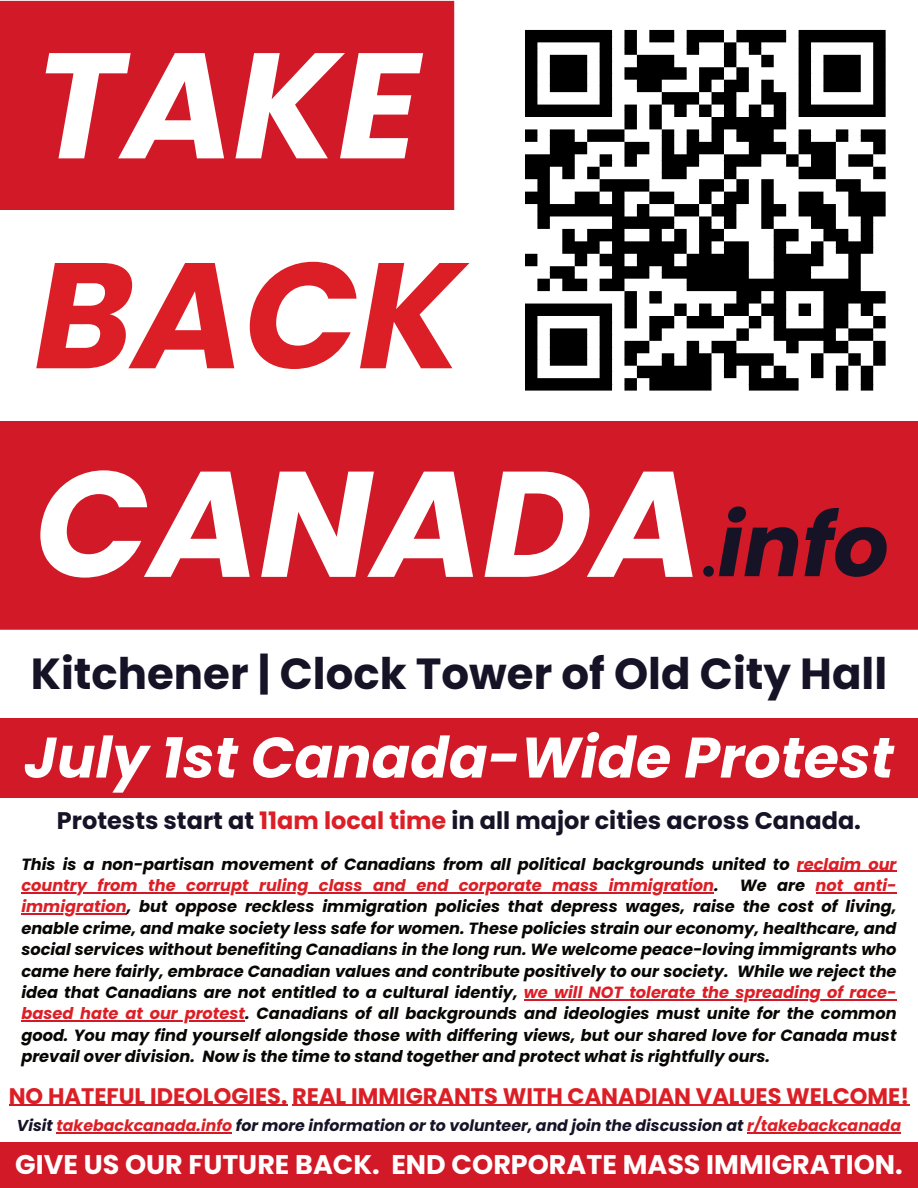
<style>
.page{position:relative;width:918px;height:1188px;background:#fff}
.page>*{position:absolute;margin:0;border:0;box-sizing:border-box;transform-origin:0 0}
.t1{font:italic 700 150px "Poppins";color:#fff}
.t2{font:italic 700 150px "Poppins";color:#dc1f26}
.t3{font:italic 700 87px "Poppins";color:#171327}
.t4{font:italic 700 57px "Poppins";color:#fff}
.t5{font:700 43.5px "Poppins";color:#171327}
.t6{font:700 27px "Poppins";color:#fff}
.t7{font:700 24px "Poppins";color:#171327}
.t8{font:700 22.5px "Poppins";color:#dc1f26}
.t9{font:italic 700 16.2px/21.5px "Poppins";color:#080704}
.t10{font:italic 700 15.75px "Poppins";color:#171327}
.s1{font-weight:400;font-style:normal}
.s2{color:#dc1f26}
</style>
<div class="page">
<div style="left:0;top:1px;width:918px;height:629px;background:#d11927"></div>
<div style="left:0;top:211px;width:918px;height:210px;background:#fff"></div>
<div style="left:475px;top:0;width:443px;height:440px;background:#fff"></div>
<svg style="left:525px;top:29px;width:361px;height:362px"></svg>
<div style="left:0;top:421px;width:918px;height:25px;background:#d11927"></div>
<div style="left:0;top:718px;width:918px;height:80px;background:#d11927"></div>
<hr style="left:57px;top:1132px;width:175px;height:1px;background:#d11927">
<hr style="left:747px;top:1132px;width:154px;height:1px;background:#d11927">
<hr style="left:797px;top:871px;width:100px;height:1px;background:#d11927">
<hr style="left:21px;top:892px;width:693px;height:1px;background:#d11927">
<hr style="left:816px;top:892px;width:81px;height:1px;background:#d11927">
<hr style="left:21px;top:914px;width:106px;height:1px;background:#d11927">
<hr style="left:524px;top:999px;width:373px;height:1px;background:#d11927">
<hr style="left:21px;top:1020px;width:224px;height:2px;background:#d11927">
<hr style="left:9px;top:1105px;width:278px;height:1px;background:#d11927">
<hr style="left:292px;top:1105px;width:617px;height:1px;background:#dc1f26">
<div style="left:0;top:1142px;width:918px;height:46px;background:#d11927"></div>
<h1 class="t1" style="left:35px;top:19px;width:386px">TAKE</h1>
<h1 class="t2" style="left:35px;top:229px;width:430px">BACK</h1>
<h1 class="t1" style="left:35px;top:437px;width:669px">CANADA</h1>
<h2 class="t3" style="left:699px;top:495px;width:191px"><span class="s1">.</span>info</h2>
<h3 class="t5" style="left:31px;top:648px;width:858px">Kitchener | Clock Tower of Old City Hall</h3>
<h3 class="t4" style="left:24px;top:725px;width:871px">July 1st Canada-Wide Protest</h3>
<h3 class="t7" style="left:57px;top:807px;width:806px">Protests start at <span class="s2">11am local time</span> in all major cities across Canada.</h3>
<p class="t9" style="left:21px;top:853px;width:877px">This is a non-partisan movement of Canadians from all political backgrounds united to <span class="s2">reclaim our country from the corrupt ruling class and end corporate mass immigration</span>.</p>
<p class="t9" style="left:21px;top:875px;width:877px;text-align:justify;text-indent:718px">We are <span class="s2">not anti&shy;immigration</span>, but oppose reckless immigration policies that depress wages, raise the cost of living, enable crime, and make society less safe for women. These policies strain our economy, healthcare, and social services without benefiting Canadians in the long run. We welcome peace-loving immigrants who came here fairly, embrace Canadian values and contribute positively to our society. While we reject the idea that Canadians are not entitled to a cultural identiy, <span class="s2">we will NOT tolerate the spreading of race&shy;based hate at our protest</span>. Canadians of all backgrounds and ideologies must unite for the common good. You may find yourself alongside those with differing views, but our shared love for Canada must prevail over division. Now is the time to stand together and protect what is rightfully ours.</p>
<h3 class="t8" style="left:9px;top:1083px;width:902px">NO HATEFUL IDEOLOGIES. REAL IMMIGRANTS WITH CANADIAN VALUES WELCOME!</h3>
<p class="t10" style="left:17px;top:1116px;width:886px">Visit <span class="s2">takebackcanada.info</span> for more information or to volunteer, and join the discussion at <span class="s2">r/takebackcanada</span></p>
<h3 class="t6" style="left:15px;top:1149px;width:889px">GIVE US OUR FUTURE BACK. END CORPORATE MASS IMMIGRATION.</h3>
</div>
